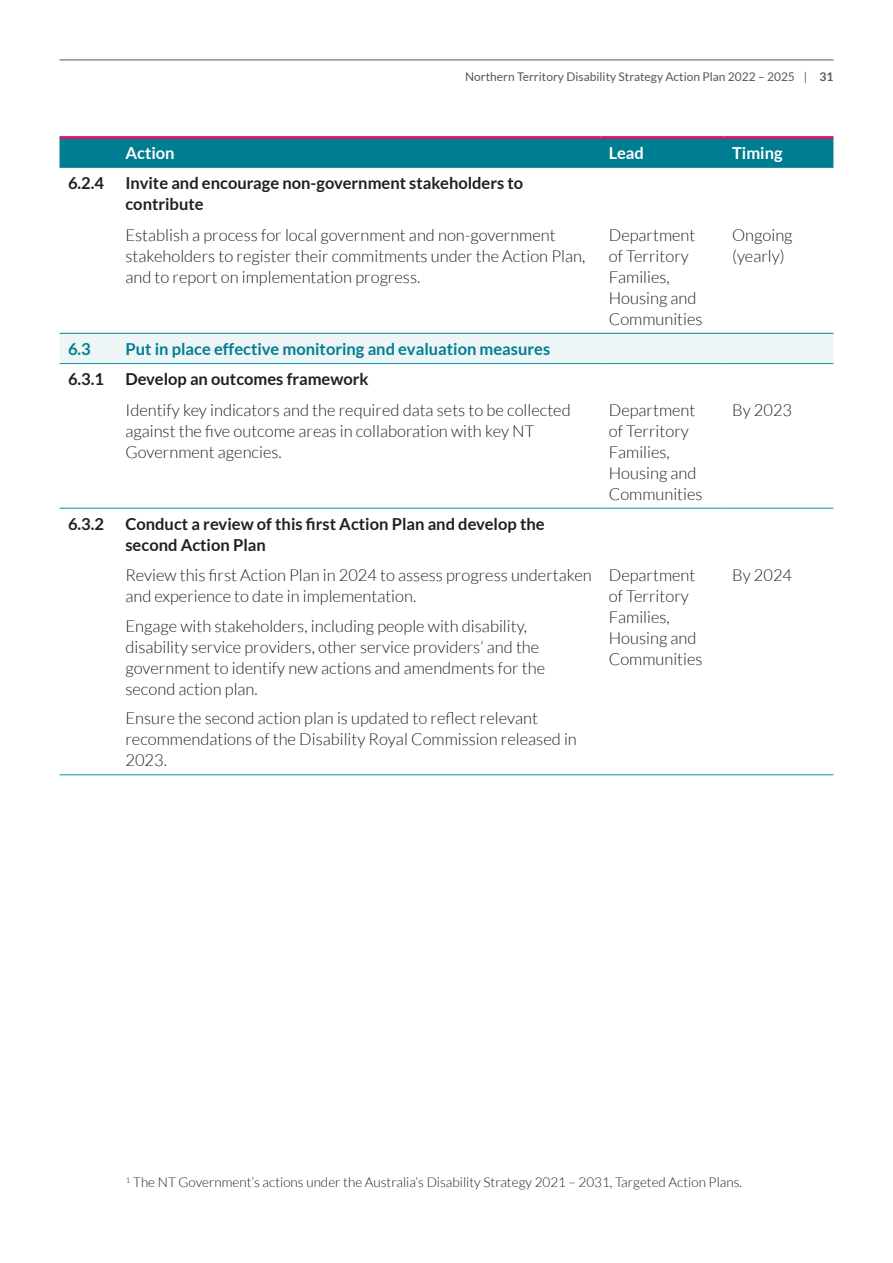
<style>
.page{position:relative;width:893px;height:1263px;background:#fff}
.page>*{position:absolute;margin:0;border:0;box-sizing:border-box;transform-origin:0 0}
.Body_Copy{font:300 16.5px/21px "Lato";color:#231f20}
.Body_Copy-2{font:700 16.5px/21px "Lato";color:#231f20}
.Body_Copy-3{font:700 16.5px "Lato";color:#007e91}
._6__Bullets{font:300 16.5px/21px "Lato";color:#231f20}
.Body_Copy-4{font:700 16.5px "Lato";color:#fff}
.Body_Copy-5{font:300 13.5px "Lato";color:#231f20}
.t1{font:12px "Lato";color:#57585a}
.s1{font-weight:700}
</style>
<div class="page">
<hr style="left:60px;top:60px;width:773px;height:1px;background:#57585a">
<div style="left:60px;top:139px;width:773px;height:29px;background:#007e91"></div>
<div style="left:60px;top:334px;width:773px;height:29px;background:#edf5f6"></div>
<hr style="left:60px;top:508px;width:57px;height:1px;background:#0790a1">
<hr style="left:117px;top:508px;width:483px;height:1px;background:#0790a1">
<hr style="left:600px;top:508px;width:124px;height:1px;background:#0790a1">
<hr style="left:724px;top:508px;width:109px;height:1px;background:#0790a1">
<hr style="left:60px;top:774px;width:57px;height:1px;background:#0790a1">
<hr style="left:117px;top:774px;width:483px;height:1px;background:#0790a1">
<hr style="left:600px;top:774px;width:124px;height:1px;background:#0790a1">
<hr style="left:724px;top:774px;width:109px;height:1px;background:#0790a1">
<hr style="left:60px;top:136px;width:57px;height:3px;background:#d21e69">
<hr style="left:117px;top:136px;width:483px;height:3px;background:#d21e69">
<hr style="left:600px;top:136px;width:124px;height:3px;background:#d21e69">
<hr style="left:724px;top:136px;width:109px;height:3px;background:#d21e69">
<hr style="left:60px;top:333px;width:57px;height:1px;background:#007e91">
<hr style="left:117px;top:333px;width:483px;height:1px;background:#007e91">
<hr style="left:600px;top:333px;width:124px;height:1px;background:#007e91">
<hr style="left:724px;top:333px;width:109px;height:1px;background:#007e91">
<hr style="left:60px;top:363px;width:57px;height:1px;background:#0790a1">
<hr style="left:117px;top:363px;width:483px;height:1px;background:#0790a1">
<hr style="left:600px;top:363px;width:124px;height:1px;background:#0790a1">
<hr style="left:724px;top:363px;width:109px;height:1px;background:#0790a1">
<p class="t1" style="left:465px;top:70px;width:370px">Northern Territory Disability Strategy Action Plan 2022 – 2025 | <span class="s1">31</span></p>
<p class="Body_Copy-4" style="left:125px;top:144px;width:51px">Action</p>
<p class="Body_Copy-4" style="left:609px;top:144px;width:37px">Lead</p>
<p class="Body_Copy-4" style="left:732px;top:144px;width:52px">Timing</p>
<p class="Body_Copy-2" style="left:68px;top:173px;width:38px">6.2.4</p>
<p class="Body_Copy-2" style="left:125px;top:173px;width:399px">Invite and encourage non-government stakeholders to contribute</p>
<p class="Body_Copy" style="left:125px;top:224px;width:461px">Establish a process for local government and non-government stakeholders to register their commitments under the Action Plan, and to report on implementation progress.</p>
<p class="Body_Copy" style="left:609px;top:224px;width:95px">Department of Territory<br>Families,<br>Housing and<br>Communities</p>
<p class="_6__Bullets" style="left:732px;top:224px;width:62px">Ongoing (yearly)</p>
<p class="Body_Copy-3" style="left:68px;top:340px;width:24px">6.3</p>
<p class="Body_Copy-3" style="left:125px;top:340px;width:426px">Put in place effective monitoring and evaluation measures</p>
<p class="Body_Copy-2" style="left:68px;top:369px;width:38px">6.3.1</p>
<p class="Body_Copy-2" style="left:125px;top:369px;width:245px">Develop an outcomes framework</p>
<p class="Body_Copy" style="left:125px;top:399px;width:447px">Identify key indicators and the required data sets to be collected against the five outcome areas in collaboration with key NT<br>Government agencies.</p>
<p class="Body_Copy" style="left:609px;top:399px;width:95px">Department of Territory<br>Families,<br>Housing and<br>Communities</p>
<p class="_6__Bullets" style="left:732px;top:399px;width:62px">By 2023</p>
<p class="Body_Copy-2" style="left:68px;top:513px;width:38px">6.3.2</p>
<p class="Body_Copy-2" style="left:125px;top:513px;width:421px">Conduct a review of this first Action Plan and develop the second Action Plan</p>
<p class="Body_Copy" style="left:125px;top:565px;width:468px">Review this first Action Plan in 2024 to assess progress undertaken and experience to date in implementation.</p>
<p class="Body_Copy" style="left:125px;top:615px;width:421px">Engage with stakeholders, including people with disability, disability service providers, other service providers‘ and the government to identify new actions and amendments for the second action plan.</p>
<p class="Body_Copy" style="left:125px;top:708px;width:453px">Ensure the second action plan is updated to reflect relevant recommendations of the Disability Royal Commission released in<br>2023.</p>
<p class="Body_Copy" style="left:609px;top:565px;width:95px">Department of Territory<br>Families,<br>Housing and<br>Communities</p>
<p class="_6__Bullets" style="left:732px;top:565px;width:62px">By 2024</p>
<p class="Body_Copy-5" style="left:126px;top:1175px;width:618px"><sup>1</sup> The NT Government’s actions under the Australia’s Disability Strategy 2021 – 2031, Targeted Action Plans.</p>
</div>
